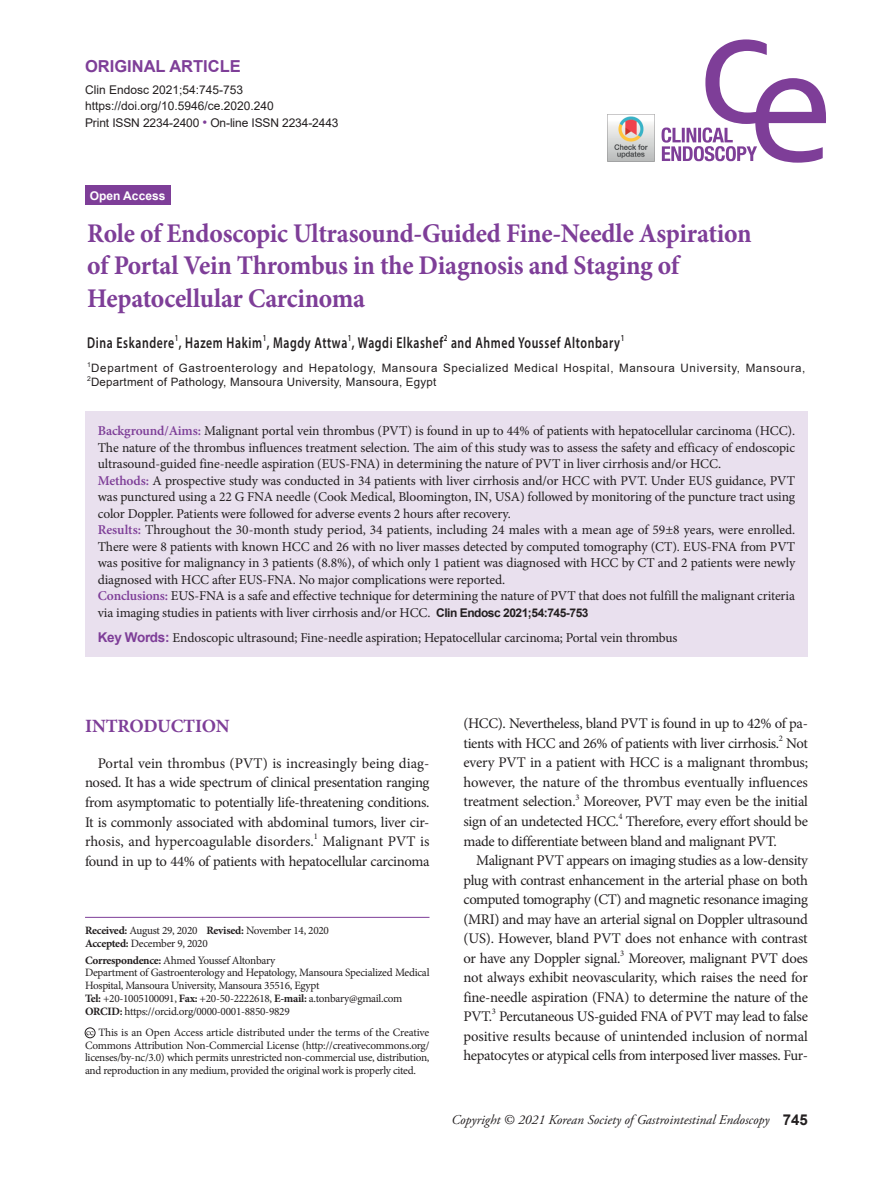
<style>
.page{position:relative;width:893px;height:1191px;background:#fff}
.page>*{position:absolute;margin:0;border:0;box-sizing:border-box;transform-origin:0 0}
.Main_Head{font:700 27px/32.4px "Minion Pro";letter-spacing:-.01em;color:#7e3e98;scale:.95 1}
.대제목{font:700 18.75px "Minion Pro";letter-spacing:-.01em;color:#7e3e98}
.ORIGINAL_ARTICLE{font:700 16.5px "Arial";color:#7e3e98}
.저자명{font:600 15.75px "Myriad Pro";letter-spacing:.05em;color:#231f20;scale:.75 1}
.본문{font:14.7px/19.5px "Minion Pro";letter-spacing:-.02em;color:#231f20;text-align:justify}
.소개_박스내용{font:13.5px/16.5px "Minion Pro";letter-spacing:-.01em;color:#231f20;text-align:justify}
.소개_박스내용_Key_words{font:13.5px "Minion Pro";letter-spacing:-.01em;color:#231f20}
.t1{font:italic 13.5px "Adobe Garamond Pro";color:#231f20}
.ORIGINAL_ARTICLE-내{font:12px "Arial";color:#231f20}
.Open_Access{font:700 12px "Arial";color:#fff}
.저자명_내용{font:11.55px "Arial";letter-spacing:.055em;color:#231f20}
.저자명_내용-2{font:11.55px "Arial";letter-spacing:.02em;color:#231f20}
.본문_밑_저자소개{font:11.25px/12.8px "Minion Pro";letter-spacing:-.025em;color:#231f20}
.본문_밑_저자소개2{font:11.25px/12.8px "Minion Pro";letter-spacing:-.03em;color:#231f20;text-align:justify}
.저자명-2{font:600 9.15px "Myriad Pro";color:#231f20;scale:.75 1}
.본문-2{font:8.55px "Minion Pro";color:#231f20}
.저자명_내용-3{font:6.75px "Arial";color:#231f20}
.s1{font-size:13.5px;color:#7e3e98}
.s2{font-weight:600;color:#7e3e98}
.s3{font-family:"Arial";font-weight:700;font-size:12px}
.s4{font-family:"Arial";font-weight:700;color:#7e3e98}
.s5{font-weight:700}
.s6{font-family:"Arial";font-weight:700;font-style:normal;font-size:15px}
</style>
<div class="page">
<svg style="left:661px;top:39px;width:165px;height:124px"></svg>
<div style="left:85px;top:186px;width:85px;height:19px;background:#7e3e98"></div>
<div style="left:85px;top:411px;width:723px;height:246px;background:#e9e0ee"></div>
<div style="left:85px;top:1027px;width:10px;height:10px;border:1px solid #231f20;border-radius:50%"></div>
<svg style="left:86px;top:1031px;width:8px;height:4px"></svg>
<hr style="left:85px;top:917px;width:344px;height:1px;background:#7e3e98">
<img style="left:608px;top:116px;width:46px;height:46px">
<p class="ORIGINAL_ARTICLE" style="left:85px;top:55px;width:157px">ORIGINAL ARTICLE</p>
<p class="ORIGINAL_ARTICLE-내" style="left:85px;top:82px;width:160px">Clin Endosc 2021;54:745-753</p>
<p class="ORIGINAL_ARTICLE-내" style="left:85px;top:98px;width:190px">https://doi.org/10.5946/ce.2020.240</p>
<p class="ORIGINAL_ARTICLE-내" style="left:85px;top:114px;width:255px">Print ISSN 2234-2400 <span class="s1">•</span> On-line ISSN 2234-2443</p>
<p class="Open_Access" style="left:90px;top:187px;width:77px">Open Access</p>
<p class="Main_Head" style="left:87px;top:217px;width:701px">Role of Endoscopic Ultrasound-Guided Fine-Needle Aspiration of Portal Vein Thrombus in the Diagnosis and Staging of<br>Hepatocellular Carcinoma</p>
<p class="저자명" style="left:87px;top:333px;width:476px">Dina Eskandere , Hazem Hakim , Magdy Attwa , Wagdi Elkashef</p>
<p class="저자명-2" style="left:175px;top:332px;width:6px">1</p>
<p class="저자명-2" style="left:263px;top:332px;width:6px">1</p>
<p class="저자명-2" style="left:348px;top:332px;width:6px">1</p>
<p class="저자명-2" style="left:444px;top:332px;width:6px">2</p>
<p class="저자명" style="left:451px;top:333px;width:227px">and Ahmed Youssef Altonbary</p>
<p class="저자명-2" style="left:621px;top:332px;width:6px">1</p>
<p class="저자명_내용-3" style="left:87px;top:360px;width:5px">1</p>
<p class="저자명_내용" style="left:91px;top:360px;width:716px">Department of Gastroenterology and Hepatology, Mansoura Specialized Medical Hospital, Mansoura University, Mansoura,</p>
<p class="저자명_내용-3" style="left:87px;top:373px;width:5px">2</p>
<p class="저자명_내용-2" style="left:91px;top:374px;width:347px">Department of Pathology, Mansoura University, Mansoura, Egypt</p>
<p class="소개_박스내용" style="left:98px;top:422px;width:699px"><span class="s2">Background/Aims:</span> Malignant portal vein thrombus (PVT) is found in up to 44% of patients with hepatocellular carcinoma (HCC).<br>The nature of the thrombus influences treatment selection. The aim of this study was to assess the safety and efficacy of endoscopic ultrasound-guided fine-needle aspiration (EUS-FNA) in determining the nature of PVT in liver cirrhosis and/or HCC.</p>
<p class="소개_박스내용" style="left:98px;top:472px;width:699px"><span class="s2">Methods:</span> A prospective study was conducted in 34 patients with liver cirrhosis and/or HCC with PVT. Under EUS guidance, PVT was punctured using a 22 G FNA needle (Cook Medical, Bloomington, IN, USA) followed by monitoring of the puncture tract using color Doppler. Patients were followed for adverse events 2 hours after recovery.</p>
<p class="소개_박스내용" style="left:98px;top:521px;width:699px"><span class="s2">Results:</span> Throughout the 30-month study period, 34 patients, including 24 males with a mean age of 59±8 years, were enrolled.<br>There were 8 patients with known HCC and 26 with no liver masses detected by computed tomography (CT). EUS-FNA from PVT was positive for malignancy in 3 patients (8.8%), of which only 1 patient was diagnosed with HCC by CT and 2 patients were newly diagnosed with HCC after EUS-FNA. No major complications were reported.</p>
<p class="소개_박스내용" style="left:98px;top:587px;width:699px"><span class="s2">Conclusions:</span> EUS-FNA is a safe and effective technique for determining the nature of PVT that does not fulfill the malignant criteria via imaging studies in patients with liver cirrhosis and/or HCC. <span class="s3">Clin Endosc 2021;54:745-753</span></p>
<p class="소개_박스내용_Key_words" style="left:98px;top:628px;width:581px"><span class="s4">Key Words:</span> Endoscopic ultrasound; Fine-needle aspiration; Hepatocellular carcinoma; Portal vein thrombus</p>
<p class="대제목" style="left:85px;top:712px;width:146px">INTRODUCTION</p>
<p class="본문" style="left:85px;top:753px;width:346px;text-indent:13px">Portal vein thrombus (PVT) is increasingly being diag&shy;nosed. It has a wide spectrum of clinical presentation ranging from asymptomatic to potentially life-threatening conditions.<br>It is commonly associated with abdominal tumors, liver cir&shy;rhosis, and hypercoagulable disorders.</p>
<p class="본문-2" style="left:314px;top:830px;width:6px">1</p>
<p class="본문" style="left:85px;top:831px;width:346px;text-align:right">Malignant PVT is<br>found in up to 44% of patients with hepatocellular carcinoma</p>
<p class="본문_밑_저자소개" style="left:85px;top:924px;width:245px"><span class="s5">Received:</span> August 29, 2020 <span class="s5">Revised:</span> November 14, 2020<br><span class="s5">Accepted:</span> December 9, 2020</p>
<p class="본문_밑_저자소개" style="left:85px;top:953px;width:346px"><span class="s5">Correspondence:</span> Ahmed Youssef Altonbary<br>Department of Gastroenterology and Hepatology, Mansoura Specialized Medical Hospital, Mansoura University, Mansoura 35516, Egypt<br><span class="s5">Tel:</span> +20-1005100091, <span class="s5">Fax:</span> +20-50-2222618, <span class="s5">E-mail:</span> a.tonbary@gmail.com <span class="s5">ORCID:</span> https://orcid.org/0000-0001-8850-9829</p>
<p class="본문_밑_저자소개2" style="left:85px;top:1026px;width:346px;text-indent:13px">This is an Open Access article distributed under the terms of the Creative Commons Attribution Non-Commercial License (http://creativecommons.org/ licenses/by-nc/3.0) which permits unrestricted non-commercial use, distribution, and reproduction in any medium, provided the original work is properly cited.</p>
<p class="본문" style="left:463px;top:714px;width:346px">(HCC). Nevertheless, bland PVT is found in up to 42% of pa&shy;tients with HCC and 26% of patients with liver cirrhosis.</p>
<p class="본문-2" style="left:779px;top:732px;width:6px">2</p>
<p class="본문" style="left:463px;top:733px;width:346px;text-indent:323px">Not every PVT in a patient with HCC is a malignant thrombus; however, the nature of the thrombus eventually influences treatment selection.</p>
<p class="본문-2" style="left:575px;top:791px;width:6px">3</p>
<p class="본문" style="left:463px;top:792px;width:346px;text-indent:120px">Moreover, PVT may even be the initial sign of an undetected HCC.</p>
<p class="본문-2" style="left:619px;top:810px;width:6px">4</p>
<p class="본문" style="left:463px;top:811px;width:346px;text-indent:162px">Therefore, every effort should be made to differentiate between bland and malignant PVT.</p>
<p class="본문" style="left:463px;top:850px;width:346px;text-indent:13px">Malignant PVT appears on imaging studies as a low-density plug with contrast enhancement in the arterial phase on both computed tomography (CT) and magnetic resonance imaging (MRI) and may have an arterial signal on Doppler ultrasound (US). However, bland PVT does not enhance with contrast or have any Doppler signal.</p>
<p class="본문-2" style="left:620px;top:947px;width:6px">3</p>
<p class="본문" style="left:463px;top:948px;width:346px;text-indent:165px">Moreover, malignant PVT does not always exhibit neovascularity, which raises the need for fine-needle aspiration (FNA) to determine the nature of the PVT.</p>
<p class="본문-2" style="left:492px;top:1005px;width:6px">3</p>
<p class="본문" style="left:463px;top:1006px;width:346px;text-indent:36px">Percutaneous US-guided FNA of PVT may lead to false positive results because of unintended inclusion of normal hepatocytes or atypical cells from interposed liver masses. Fur-</p>
<p class="t1" style="left:451px;top:1111px;width:358px">Copyright © 2021 Korean Society of Gastrointestinal Endoscopy <span class="s6">745</span></p>
</div>
